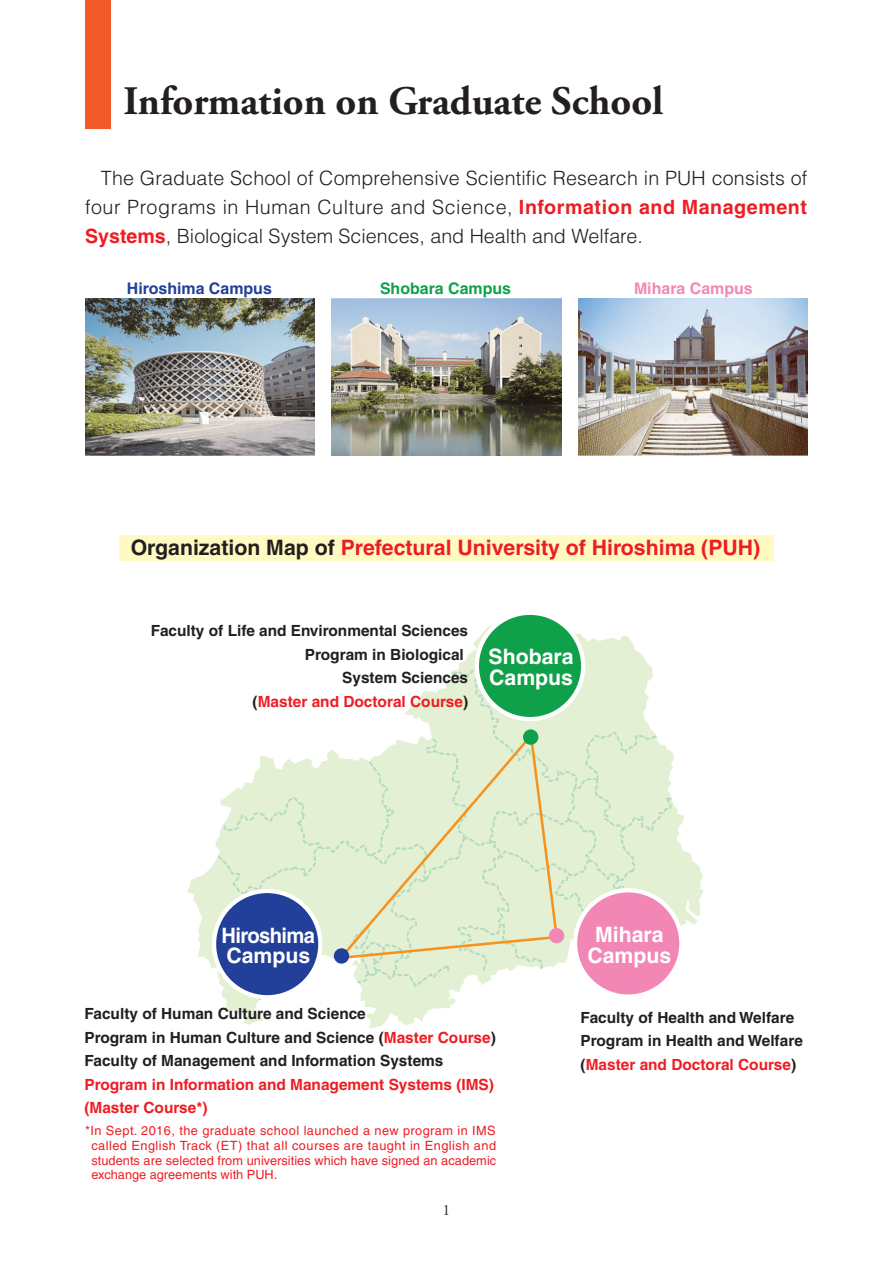
<style>
.page{position:relative;width:893px;height:1263px;background:#fff}
.page>*{position:absolute;margin:0;border:0;box-sizing:border-box;transform-origin:0 0}
.t1{font:700 40.35px "Adobe Garamond Pro";color:#231f20}
.t2{font:700 21.3px "Helvetica";color:#ee1d23}
.t3{font:700 21.3px/20.9px "Helvetica";color:#fff}
.t4{font:700 21.3px/20.9px "Helvetica";letter-spacing:-.03em;color:#fff;scale:.95 1}
.t5{font:300 19.65px/29px "Helvetica";color:#231f20;text-align:justify}
.t6{font:700 15.9px "Helvetica";color:#223f99}
.t7{font:700 15.9px "Helvetica";color:#0fa14a}
.t8{font:700 15.9px "Helvetica";color:#f287b6}
.t9{font:700 15.45px/23.4px "Helvetica";color:#231f20}
.t10{font:700 15.45px/23.4px "Helvetica";color:#ee1d23}
.t11{font:13.8px "Koz Min Pro";color:#231f20}
.t12{font:12.75px/14.5px "Helvetica";letter-spacing:.005em;color:#ee1d23;text-align:justify}
.s1{font-weight:700;color:#ee1d23}
.s2{color:#231f20}
.s3{color:#ee1d23}
</style>
<div class="page">
<div style="left:85px;top:0;width:26px;height:129px;background:#f15929"></div>
<img style="left:85px;top:298px;width:230px;height:158px">
<img style="left:332px;top:298px;width:229px;height:158px">
<img style="left:578px;top:298px;width:230px;height:157px">
<div style="left:119px;top:535px;width:655px;height:25px;background:#fffac1"></div>
<svg style="left:187px;top:625px;width:517px;height:404px"></svg>
<svg style="left:218px;top:668px;width:453px;height:332px"></svg>
<svg style="left:335px;top:732px;width:225px;height:229px;background:#e3ecce"></svg>
<div style="left:523px;top:729px;width:15px;height:16px;background:#0fa14a;border-radius:50%"></div>
<div style="left:549px;top:928px;width:15px;height:15px;background:#f287b6;border-radius:50%"></div>
<div style="left:334px;top:948px;width:15px;height:16px;background:#223f99;border-radius:50%"></div>
<div style="left:477px;top:613px;width:106px;height:106px;background:#0fa14a;border-radius:50%"></div>
<div style="left:475px;top:611px;width:110px;height:110px;border:4px solid #fff;border-radius:50%"></div>
<div style="left:575px;top:890px;width:106px;height:106px;background:#f287b6;border-radius:50%"></div>
<div style="left:573px;top:888px;width:110px;height:111px;border:4px solid #fff;border-radius:50%"></div>
<div style="left:214px;top:891px;width:106px;height:106px;background:#223f99;border-radius:50%"></div>
<div style="left:212px;top:889px;width:110px;height:110px;border:4px solid #fff;border-radius:50%"></div>
<h1 class="t1" style="left:123px;top:77px;width:542px">Information on Graduate School</h1>
<p class="t5" style="left:85px;top:163px;width:724px;text-indent:16px">The Graduate School of Comprehensive Scientific Research in PUH consists of four Programs in Human Culture and Science, <span class="s1">Information and Management Systems</span>, Biological System Sciences, and Health and Welfare.</p>
<p class="t6" style="left:127px;top:278px;width:146px">Hiroshima Campus</p>
<p class="t7" style="left:380px;top:278px;width:133px">Shobara Campus</p>
<p class="t8" style="left:634px;top:278px;width:120px">Mihara Campus</p>
<h2 class="t2" style="left:131px;top:534px;width:631px"><span class="s2">Organization Map of</span> Prefectural University of Hiroshima (PUH)</h2>
<p class="t9" style="left:151px;top:619px;width:319px;text-align:right">Faculty of Life and Environmental Sciences<br>Program in Biological<br>System Sciences<br>(<span class="s3">Master and Doctoral Course</span>)</p>
<h2 class="t3" style="left:489px;top:646px;width:87px">Shobara<br>Campus</h2>
<h2 class="t4" style="left:222px;top:924px;width:100px">Hiroshima<br>Campus</h2>
<p class="t9" style="left:84px;top:1002px;width:413px">Faculty of Human Culture and Science<br>Program in Human Culture and Science (<span class="s3">Master Course</span>)<br>Faculty of Management and Information Systems</p>
<p class="t10" style="left:84px;top:1072px;width:411px">Program in Information and Management Systems (IMS) (Master Course*)</p>
<p class="t12" style="left:91px;top:1124px;width:406px;text-indent:-6px">*In Sept. 2016, the graduate school launched a new program in IMS called English Track (ET) that all courses are taught in English and students are selected from universities which have signed an academic exchange agreements with PUH.</p>
<p class="t11" style="left:442px;top:1200px;width:10px">1</p>
<h2 class="t3" style="left:587px;top:924px;width:85px;text-align:center">Mihara<br>Campus</h2>
<p class="t9" style="left:581px;top:1005px;width:224px">Faculty of Health and Welfare<br>Program in Health and Welfare (<span class="s3">Master and Doctoral Course</span>)</p>
</div>
